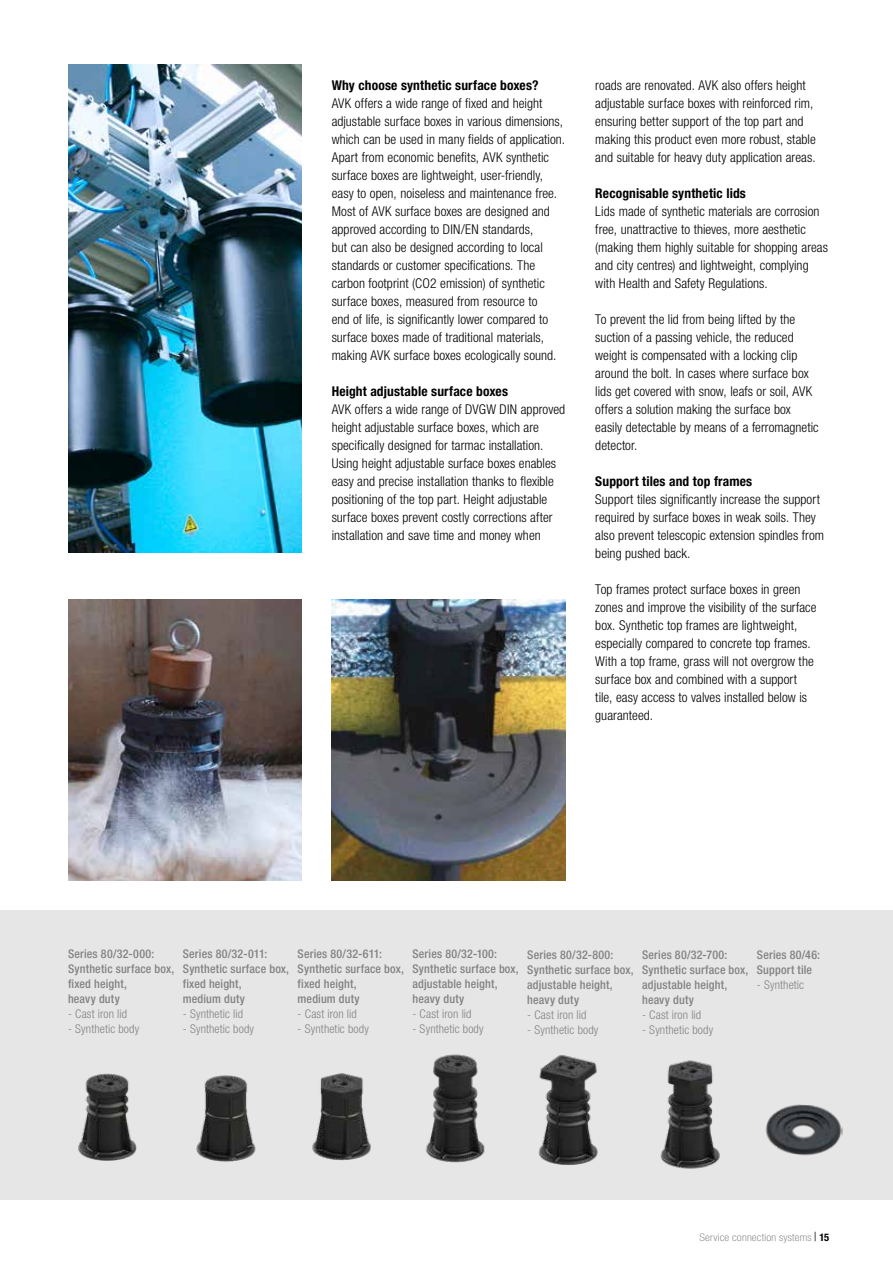
<style>
.page{position:relative;width:893px;height:1263px;background:#fff}
.page>*{position:absolute;margin:0;border:0;box-sizing:border-box;transform-origin:0 0}
.t1{font:300 condensed 13.5px/18px "Helvetica Neue LT Pro";letter-spacing:.005em;color:#000}
.t2{font:700 condensed 13.5px "Helvetica Neue LT Pro";letter-spacing:.01em;color:#000}
.t3{font:500 condensed 12px/15px "Helvetica Neue LT Pro";letter-spacing:.015em;color:#818281}
.t4{font:300 condensed 12px "Helvetica Neue LT Pro";letter-spacing:.01em;color:#818281}
.t5{font:100 condensed 10.5px "Helvetica Neue LT Pro";letter-spacing:.02em;color:#686867;scale:1.1 1}
.s1{font-family:"Times New Roman";font-weight:700;font-stretch:normal;color:#000}
.s2{font-weight:700;color:#000}
</style>
<div class="page">
<div style="left:0;top:910px;width:893px;height:289px;background:#e6e6e6"></div>
<img style="left:196px;top:1075px;width:60px;height:87px">
<img style="left:765px;top:1104px;width:78px;height:52px">
<img style="left:332px;top:600px;width:234px;height:280px">
<img style="left:68px;top:64px;width:234px;height:489px">
<img style="left:78px;top:1073px;width:59px;height:88px">
<img style="left:68px;top:600px;width:234px;height:280px">
<img style="left:425px;top:1054px;width:60px;height:109px">
<img style="left:660px;top:1060px;width:60px;height:109px">
<img style="left:538px;top:1055px;width:60px;height:110px">
<img style="left:312px;top:1073px;width:59px;height:88px">
<p class="t2" style="left:332px;top:77px;width:208px">Why choose synthetic surface boxes?</p>
<p class="t1" style="left:332px;top:94px;width:235px">AVK offers a wide range of fixed and height adjustable surface boxes in various dimensions, which can be used in many fields of application.<br>Apart from economic benefits, AVK synthetic surface boxes are lightweight, user-friendly, easy to open, noiseless and maintenance free.<br>Most of AVK surface boxes are designed and approved according to DIN/EN standards,<br>but can also be designed according to local standards or customer specifications. The carbon footprint (CO2 emission) of synthetic surface boxes, measured from resource to<br>end of life, is significantly lower compared to surface boxes made of traditional materials, making AVK surface boxes ecologically sound.</p>
<p class="t2" style="left:332px;top:383px;width:178px">Height adjustable surface boxes</p>
<p class="t1" style="left:332px;top:400px;width:235px">AVK offers a wide range of DVGW DIN approved height adjustable surface boxes, which are specifically designed for tarmac installation.<br>Using height adjustable surface boxes enables easy and precise installation thanks to flexible positioning of the top part. Height adjustable surface boxes prevent costly corrections after installation and save time and money when</p>
<p class="t1" style="left:595px;top:76px;width:222px">roads are renovated. AVK also offers height adjustable surface boxes with reinforced rim, ensuring better support of the top part and making this product even more robust, stable and suitable for heavy duty application areas.</p>
<p class="t2" style="left:595px;top:185px;width:152px">Recognisable synthetic lids</p>
<p class="t1" style="left:595px;top:202px;width:234px">Lids made of synthetic materials are corrosion free, unattractive to thieves, more aesthetic (making them highly suitable for shopping areas and city centres) and lightweight, complying with Health and Safety Regulations.</p>
<p class="t1" style="left:595px;top:310px;width:225px">To prevent the lid from being lifted by the suction of a passing vehicle, the reduced weight is compensated with a locking clip around the bolt. In cases where surface box lids get covered with snow, leafs or soil, AVK offers a solution making the surface box easily detectable by means of a ferromagnetic detector.</p>
<p class="t2" style="left:595px;top:473px;width:158px">Support tiles and top frames</p>
<p class="t1" style="left:595px;top:490px;width:230px">Support tiles significantly increase the support required by surface boxes in weak soils. They also prevent telescopic extension spindles from being pushed back.</p>
<p class="t1" style="left:595px;top:580px;width:223px">Top frames protect surface boxes in green zones and improve the visibility of the surface box. Synthetic top frames are lightweight, especially compared to concrete top frames.<br>With a top frame, grass will not overgrow the surface box and combined with a support tile, easy access to valves installed below is guaranteed.</p>
<p class="t3" style="left:68px;top:946px;width:108px">Series 80/32-000:<br>Synthetic surface box, fixed height,<br>heavy duty</p>
<p class="t4" style="left:68px;top:1007px;width:61px">- Cast iron lid</p>
<p class="t4" style="left:68px;top:1022px;width:73px">- Synthetic body</p>
<p class="t3" style="left:183px;top:946px;width:108px">Series 80/32-011:<br>Synthetic surface box, fixed height,<br>medium duty</p>
<p class="t4" style="left:183px;top:1007px;width:62px">- Synthetic lid</p>
<p class="t4" style="left:183px;top:1022px;width:73px">- Synthetic body</p>
<p class="t3" style="left:298px;top:946px;width:108px">Series 80/32-611:<br>Synthetic surface box, fixed height,<br>medium duty</p>
<p class="t4" style="left:298px;top:1007px;width:61px">- Cast iron lid</p>
<p class="t4" style="left:298px;top:1022px;width:73px">- Synthetic body</p>
<p class="t3" style="left:412px;top:946px;width:108px">Series 80/32-100:<br>Synthetic surface box, adjustable height, heavy duty</p>
<p class="t4" style="left:412px;top:1007px;width:61px">- Cast iron lid</p>
<p class="t4" style="left:412px;top:1022px;width:73px">- Synthetic body</p>
<p class="t3" style="left:527px;top:947px;width:108px">Series 80/32-800:<br>Synthetic surface box, adjustable height, heavy duty</p>
<p class="t4" style="left:527px;top:1008px;width:61px">- Cast iron lid</p>
<p class="t4" style="left:527px;top:1023px;width:73px">- Synthetic body</p>
<p class="t3" style="left:642px;top:947px;width:108px">Series 80/32-700:<br>Synthetic surface box, adjustable height, heavy duty</p>
<p class="t4" style="left:642px;top:1008px;width:61px">- Cast iron lid</p>
<p class="t4" style="left:642px;top:1023px;width:73px">- Synthetic body</p>
<p class="t3" style="left:757px;top:947px;width:65px">Series 80/46:<br>Support tile</p>
<p class="t4" style="left:757px;top:978px;width:49px">- Synthetic</p>
<p class="t5" style="left:699px;top:1231px;width:120px">Service connection systems <span class="s1">|</span> <span class="s2">15</span></p>
</div>
